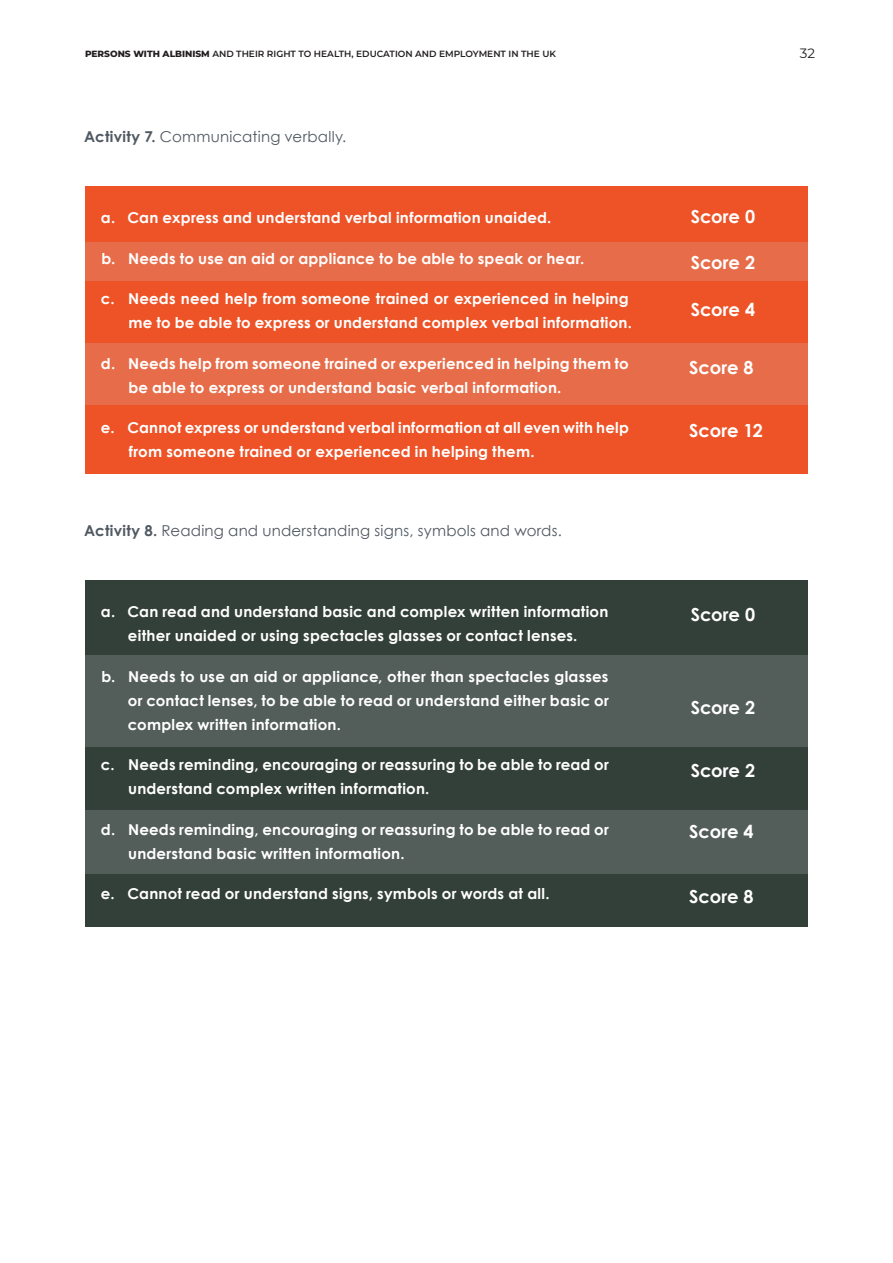
<style>
.page{position:relative;width:893px;height:1263px;background:#fff}
.page>*{position:absolute;margin:0;border:0;box-sizing:border-box;transform-origin:0 0}
._11__Body_A_-_L{font:700 18px "Century Gothic";letter-spacing:-.015em;color:#fff}
.t1{font:700 15px/24px "Century Gothic";letter-spacing:.015em;color:#fff}
._11__Body_A_-_L-2{font:15px "Century Gothic";letter-spacing:.015em;color:#505962}
.t2{font:13.5px "Montserrat";color:#231f20}
.t3{font:600 9px "Montserrat";color:#231f20}
.s1{font-weight:800}
.s2{font-weight:700}
</style>
<div class="page">
<div style="left:85px;top:186px;width:723px;height:287px;background:#ed5327"></div>
<div style="left:85px;top:580px;width:723px;height:347px;background:#333f39"></div>
<div style="left:85px;top:242px;width:723px;height:39px;background:#e76d4a"></div>
<div style="left:85px;top:655px;width:723px;height:91px;background:#535d59"></div>
<div style="left:85px;top:343px;width:723px;height:62px;background:#e76d4a"></div>
<div style="left:85px;top:810px;width:723px;height:64px;background:#535d59"></div>
<p class="t3" style="left:85px;top:47px;width:472px"><span class="s1">PERSONS WITH ALBINISM</span> AND THEIR RIGHT TO HEALTH, EDUCATION AND EMPLOYMENT IN THE UK</p>
<p class="t2" style="left:800px;top:44px;width:17px">32</p>
<p class="_11__Body_A_-_L-2" style="left:84px;top:126px;width:264px"><span class="s2">Activity 7.</span> Communicating verbally.</p>
<p class="t1" style="left:101px;top:205px;width:452px">a. Can express and understand verbal information unaided.</p>
<p class="t1" style="left:101px;top:246px;width:484px">b. Needs to use an aid or appliance to be able to speak or hear.</p>
<p class="t1" style="left:101px;top:286px;width:532px;text-align:right">c. Needs need help from someone trained or experienced in helping me to be able to express or understand complex verbal information.</p>
<p class="t1" style="left:128px;top:351px;width:502px;text-indent:-27px">d. Needs help from someone trained or experienced in helping them to be able to express or understand basic verbal information.</p>
<p class="t1" style="left:129px;top:415px;width:501px;text-indent:-28px">e. Cannot express or understand verbal information at all even with help from someone trained or experienced in helping them.</p>
<p class="_11__Body_A_-_L-2" style="left:84px;top:520px;width:479px"><span class="s2">Activity 8.</span> Reading and understanding signs, symbols and words.</p>
<p class="t1" style="left:101px;top:600px;width:509px;text-align:center">a. Can read and understand basic and complex written information either unaided or using spectacles glasses or contact lenses.</p>
<p class="t1" style="left:128px;top:664px;width:483px;text-align:justify;text-indent:-27px">b. Needs to use an aid or appliance, other than spectacles glasses or contact lenses, to be able to read or understand either basic or complex written information.</p>
<p class="t1" style="left:128px;top:753px;width:482px;text-indent:-27px">c. Needs reminding, encouraging or reassuring to be able to read or understand complex written information.</p>
<p class="t1" style="left:128px;top:817px;width:482px;text-indent:-27px">d. Needs reminding, encouraging or reassuring to be able to read or understand basic written information.</p>
<p class="t1" style="left:101px;top:882px;width:450px">e. Cannot read or understand signs, symbols or words at all.</p>
<p class="_11__Body_A_-_L" style="left:691px;top:205px;width:66px">Score 0</p>
<p class="_11__Body_A_-_L" style="left:691px;top:252px;width:66px">Score 2</p>
<p class="_11__Body_A_-_L" style="left:691px;top:298px;width:66px">Score 4</p>
<p class="_11__Body_A_-_L" style="left:689px;top:356px;width:66px">Score 8</p>
<p class="_11__Body_A_-_L" style="left:689px;top:419px;width:75px">Score 12</p>
<p class="_11__Body_A_-_L" style="left:691px;top:603px;width:66px">Score 0</p>
<p class="_11__Body_A_-_L" style="left:691px;top:696px;width:66px">Score 2</p>
<p class="_11__Body_A_-_L" style="left:691px;top:759px;width:66px">Score 2</p>
<p class="_11__Body_A_-_L" style="left:689px;top:821px;width:66px">Score 4</p>
<p class="_11__Body_A_-_L" style="left:689px;top:885px;width:66px">Score 8</p>
</div>
